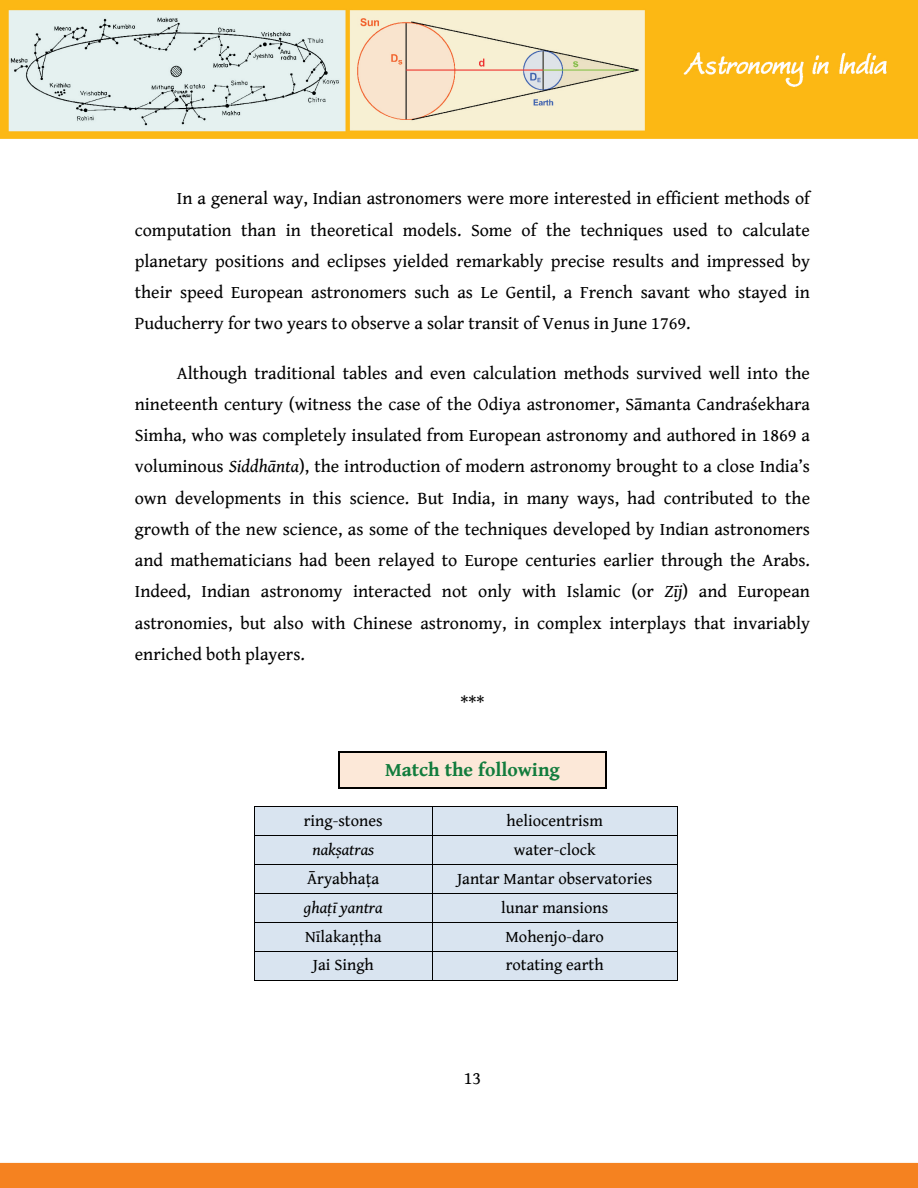
<style>
.page{position:relative;width:918px;height:1188px;background:#fff}
.page>*{position:absolute;margin:0;border:0;box-sizing:border-box;transform-origin:0 0}
.t1{font:700 19.5px "Gentium Book Basic";color:#127c3d}
.t2{font:18px/31.2px "Gentium Book Basic";color:#000;text-align:justify}
.t3{font:16.5px "Gentium Book Basic";color:#000}
.t4{font:italic 16.5px "Gentium Book Basic";color:#000}
.s1{font-style:italic}
</style>
<div class="page">
<img style="left:0;top:0;width:918px;height:1188px">
<div style="left:460px;top:693px;width:24px;height:21px;background:#fff"></div>
<div style="left:339px;top:753px;width:267px;height:34px;background:#fce8d8"></div>
<hr style="left:338px;top:752px;width:269px;height:1px;background:#000">
<hr style="left:338px;top:787px;width:269px;height:1px;background:#000">
<hr style="left:338px;top:753px;width:1px;height:34px;background:#000">
<hr style="left:606px;top:753px;width:1px;height:34px;background:#000">
<div style="left:255px;top:807px;width:177px;height:28px;background:#d9e4f0"></div>
<div style="left:433px;top:807px;width:244px;height:28px;background:#d9e4f0"></div>
<hr style="left:254px;top:806px;width:423px;height:1px;background:#000">
<div style="left:255px;top:836px;width:177px;height:28px;background:#d9e4f0"></div>
<div style="left:433px;top:836px;width:244px;height:28px;background:#d9e4f0"></div>
<hr style="left:254px;top:835px;width:423px;height:1px;background:#000">
<div style="left:255px;top:865px;width:177px;height:28px;background:#d9e4f0"></div>
<div style="left:433px;top:865px;width:244px;height:28px;background:#d9e4f0"></div>
<hr style="left:254px;top:864px;width:423px;height:1px;background:#000">
<div style="left:255px;top:894px;width:177px;height:28px;background:#d9e4f0"></div>
<div style="left:433px;top:894px;width:244px;height:28px;background:#d9e4f0"></div>
<hr style="left:254px;top:893px;width:423px;height:1px;background:#000">
<div style="left:255px;top:923px;width:177px;height:28px;background:#d9e4f0"></div>
<div style="left:433px;top:923px;width:244px;height:28px;background:#d9e4f0"></div>
<hr style="left:254px;top:922px;width:423px;height:1px;background:#000">
<div style="left:255px;top:951px;width:177px;height:29px;background:#d9e4f0"></div>
<div style="left:433px;top:951px;width:244px;height:29px;background:#d9e4f0"></div>
<hr style="left:254px;top:951px;width:423px;height:1px;background:#000">
<svg style="left:254px;top:807px;width:1px;height:173px"></svg>
<hr style="left:254px;top:980px;width:178px;height:1px;background:#000">
<svg style="left:432px;top:807px;width:1px;height:173px"></svg>
<hr style="left:433px;top:980px;width:244px;height:1px;background:#000">
<svg style="left:677px;top:806px;width:1px;height:175px"></svg>
<p class="t2" style="left:135px;top:184px;width:677px;text-indent:42px">In a general way, Indian astronomers were more interested in efficient methods of computation than in theoretical models. Some of the techniques used to calculate planetary positions and eclipses yielded remarkably precise results and impressed by their speed European astronomers such as Le Gentil, a French savant who stayed in Puducherry for two years to observe a solar transit of Venus in June 1769.</p>
<p class="t2" style="left:135px;top:358px;width:677px;text-indent:42px">Although traditional tables and even calculation methods survived well into the nineteenth century (witness the case of the Odiya astronomer, Sāmanta Candraśekhara Simha, who was completely insulated from European astronomy and authored in 1869 a voluminous <span class="s1">Siddhānta</span>), the introduction of modern astronomy brought to a close India’s own developments in this science. But India, in many ways, had contributed to the growth of the new science, as some of the techniques developed by Indian astronomers and mathematicians had been relayed to Europe centuries earlier through the Arabs.<br>Indeed, Indian astronomy interacted not only with Islamic (or <span class="s1">Zīj</span>) and European astronomies, but also with Chinese astronomy, in complex interplays that invariably enriched both players.</p>
<p class="t2" style="left:460px;top:688px;width:26px">***</p>
<p class="t1" style="left:385px;top:759px;width:176px">Match the following</p>
<p class="t3" style="left:304px;top:812px;width:80px">ring-stones</p>
<p class="t3" style="left:507px;top:812px;width:98px">heliocentrism</p>
<p class="t4" style="left:312px;top:841px;width:63px">nakṣatras</p>
<p class="t3" style="left:514px;top:841px;width:83px">water-clock</p>
<p class="t3" style="left:307px;top:869px;width:74px">Āryabhaṭa</p>
<p class="t3" style="left:457px;top:869px;width:197px">Jantar Mantar observatories</p>
<p class="t4" style="left:304px;top:898px;width:80px">ghaṭī yantra</p>
<p class="t3" style="left:501px;top:898px;width:109px">lunar mansions</p>
<p class="t3" style="left:305px;top:927px;width:78px">Nīlakaṇṭha</p>
<p class="t3" style="left:505px;top:927px;width:100px">Mohenjo-daro</p>
<p class="t3" style="left:313px;top:956px;width:62px">Jai Singh</p>
<p class="t3" style="left:506px;top:956px;width:99px">rotating earth</p>
<p class="t2" style="left:464px;top:1063px;width:19px">13</p>
</div>
